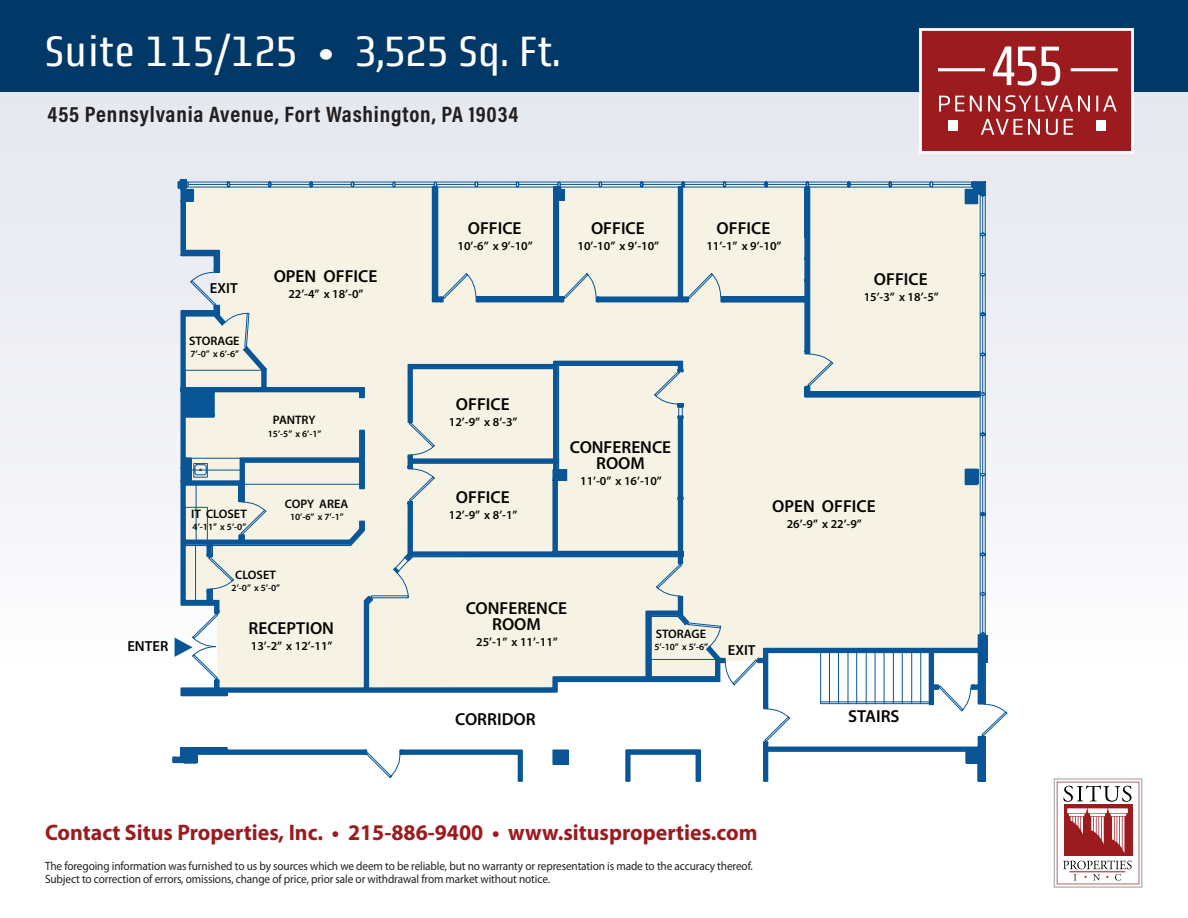
<style>
.page{position:relative;width:1188px;height:918px;background:#fff}
.page>*{position:absolute;margin:0;border:0;box-sizing:border-box;transform-origin:0 0}
.t1{font:43.95px "Obvia Condensed";letter-spacing:.01em;color:#fff;scale:1.12 1}
.t2{font:700 22.5px "Myriad Pro";color:#9c1b1f}
.t3{font:22.5px "Acumin Variable Concept";letter-spacing:.035em;color:#231f20}
.t4{font:600 17.4px/16px "Myriad Pro";color:#040503;text-align:center}
.t5{font:600 14.55px "Myriad Pro";color:#040503}
.t6{font:600 12.3px "Myriad Pro";color:#040503}
.t7{font:600 12.15px "Myriad Pro";color:#040503}
.t8{font:12px/13.5px "Myriad Pro";letter-spacing:-.01em;color:#231f20;scale:.94 1}
.t9{font:600 9.45px "Myriad Pro";color:#040503}
</style>
<div class="page">
<div style="left:0;top:58px;width:1188px;height:609px;background:linear-gradient(to bottom,#e3e5ed,#fcfcfd)"></div>
<div style="left:0;top:0;width:1188px;height:92px;background:#003868"></div>
<svg style="left:1054px;top:778px;width:88px;height:110px"></svg>
<div style="left:919px;top:28px;width:215px;height:126px;background:#9c1b1f;border:3px solid #fff"></div>
<div style="left:948px;top:121px;width:10px;height:10px;background:#fff"></div>
<div style="left:1096px;top:121px;width:10px;height:10px;background:#fff"></div>
<svg style="left:981px;top:119px;width:92px;height:16px"></svg>
<svg style="left:939px;top:95px;width:178px;height:17px"></svg>
<svg style="left:993px;top:46px;width:67px;height:40px"></svg>
<hr style="left:938px;top:68px;width:47px;height:3px;background:#fff">
<hr style="left:1071px;top:68px;width:47px;height:3px;background:#fff">
<svg style="left:171px;top:185px;width:816px;height:579px"></svg>
<div style="left:212px;top:196px;width:768px;height:397px;background:#f6f3e4"></div>
<div style="left:181px;top:190px;width:12px;height:11px;background:#095596"></div>
<div style="left:966px;top:189px;width:12px;height:15px;background:#095596"></div>
<div style="left:982px;top:635px;width:6px;height:28px;background:#095596"></div>
<div style="left:966px;top:470px;width:13px;height:14px;background:#095596"></div>
<div style="left:181px;top:197px;width:5px;height:59px;background:#095596"></div>
<div style="left:183px;top:250px;width:37px;height:6px;background:#095596"></div>
<div style="left:214px;top:254px;width:6px;height:18px;background:#095596"></div>
<svg style="left:179px;top:302px;width:187px;height:311px;background:#d6ddda"></svg>
<div style="left:239px;top:536px;width:6px;height:7px;background:#095596"></div>
<svg style="left:402px;top:360px;width:282px;height:206px;background:#ced8d7"></svg>
<div style="left:805px;top:187px;width:5px;height:167px;background:#095596"></div>
<div style="left:721px;top:297px;width:86px;height:5px;background:#095596"></div>
<div style="left:805px;top:387px;width:5px;height:10px;background:#095596"></div>
<div style="left:808px;top:392px;width:172px;height:5px;background:#095596"></div>
<div style="left:553px;top:190px;width:11px;height:11px;background:#095596"></div>
<div style="left:477px;top:297px;width:87px;height:5px;background:#095596"></div>
<div style="left:597px;top:297px;width:91px;height:5px;background:#095596"></div>
<div style="left:553px;top:190px;width:6px;height:111px;background:#095596"></div>
<hr style="left:679px;top:186px;width:4px;height:114px;background:#095596">
<div style="left:432px;top:297px;width:11px;height:5px;background:#095596"></div>
<div style="left:433px;top:186px;width:5px;height:114px;background:#095596"></div>
<div style="left:184px;top:387px;width:179px;height:5px;background:#095596"></div>
<div style="left:182px;top:390px;width:32px;height:26px;background:#095596"></div>
<hr style="left:408px;top:502px;width:4px;height:54px;background:#095596">
<div style="left:555px;top:551px;width:128px;height:6px;background:#095596"></div>
<div style="left:182px;top:458px;width:9px;height:26px;background:#095596"></div>
<div style="left:181px;top:688px;width:47px;height:8px;background:#095596"></div>
<div style="left:174px;top:757px;width:20px;height:5px;background:#095596"></div>
<div style="left:180px;top:748px;width:9px;height:13px;background:#095596"></div>
<svg style="left:183px;top:593px;width:801px;height:189px"></svg>
<div style="left:553px;top:750px;width:16px;height:14px;background:#095596"></div>
<div style="left:978px;top:635px;width:7px;height:69px;background:#095596"></div>
<svg style="left:178px;top:179px;width:809px;height:17px;background:#bbccd3"></svg>
<svg style="left:190px;top:272px;width:59px;height:51px;background:#d1dbdd"></svg>
<svg style="left:441px;top:272px;width:35px;height:28px"></svg>
<svg style="left:563px;top:272px;width:33px;height:28px"></svg>
<svg style="left:687px;top:272px;width:34px;height:28px"></svg>
<svg style="left:394px;top:556px;width:16px;height:42px"></svg>
<svg style="left:193px;top:362px;width:491px;height:174px;background:#dee3dc"></svg>
<svg style="left:655px;top:563px;width:28px;height:33px"></svg>
<svg style="left:807px;top:354px;width:27px;height:33px"></svg>
<svg style="left:687px;top:622px;width:35px;height:26px"></svg>
<svg style="left:624px;top:659px;width:383px;height:123px"></svg>
<svg style="left:207px;top:556px;width:28px;height:33px"></svg>
<svg style="left:175px;top:613px;width:44px;height:67px"></svg>
<h1 class="t1" style="left:45px;top:26px;width:461px">Suite 115/125 • 3,525 Sq. Ft.</h1>
<h2 class="t3" style="left:48px;top:99px;width:472px">455 Pennsylvania Avenue, Fort Washington, PA 19034</h2>
<p class="t5" style="left:210px;top:280px;width:29px">EXIT</p>
<p class="t6" style="left:189px;top:334px;width:52px">STORAGE</p>
<p class="t9" style="left:190px;top:349px;width:50px">7’-0” x 6’-6”</p>
<h3 class="t4" style="left:274px;top:268px;width:105px">OPEN OFFICE</h3>
<p class="t7" style="left:288px;top:287px;width:77px">22’-4” x 18’-0”</p>
<p class="t6" style="left:273px;top:414px;width:44px">PANTRY</p>
<p class="t9" style="left:268px;top:429px;width:55px">15’-5” x 6’-1”</p>
<p class="t6" style="left:191px;top:507px;width:57px">IT CLOSET</p>
<p class="t9" style="left:193px;top:522px;width:55px">4’-11” x 5’-0”</p>
<p class="t6" style="left:285px;top:497px;width:65px">COPY AREA</p>
<p class="t9" style="left:290px;top:512px;width:55px">10’-6” x 7’-1”</p>
<p class="t6" style="left:235px;top:568px;width:42px">CLOSET</p>
<p class="t9" style="left:232px;top:583px;width:50px">2’-0” x 5’-0”</p>
<h3 class="t4" style="left:468px;top:220px;width:55px">OFFICE</h3>
<p class="t7" style="left:458px;top:239px;width:77px">10’-6” x 9’-10”</p>
<h3 class="t4" style="left:456px;top:396px;width:55px">OFFICE</h3>
<p class="t7" style="left:449px;top:415px;width:70px">12’-9” x 8’-3”</p>
<h3 class="t4" style="left:456px;top:490px;width:55px">OFFICE</h3>
<p class="t7" style="left:449px;top:508px;width:70px">12’-9” x 8’-1”</p>
<h3 class="t4" style="left:591px;top:220px;width:55px">OFFICE</h3>
<p class="t7" style="left:578px;top:239px;width:83px">10’-10” x 9’-10”</p>
<h3 class="t4" style="left:717px;top:220px;width:55px">OFFICE</h3>
<p class="t7" style="left:706px;top:239px;width:77px">11’-1” x 9’-10”</p>
<h3 class="t4" style="left:874px;top:271px;width:55px">OFFICE</h3>
<p class="t7" style="left:864px;top:290px;width:77px">15’-3” x 18’-5”</p>
<h3 class="t4" style="left:570px;top:439px;width:103px">CONFERENCE<br>ROOM</h3>
<p class="t7" style="left:580px;top:474px;width:83px">11’-0” x 16’-10”</p>
<h3 class="t4" style="left:772px;top:499px;width:105px">OPEN OFFICE</h3>
<p class="t7" style="left:787px;top:518px;width:77px">26’-9” x 22’-9”</p>
<p class="t5" style="left:127px;top:638px;width:42px">ENTER</p>
<h3 class="t4" style="left:249px;top:621px;width:87px">RECEPTION</h3>
<p class="t7" style="left:251px;top:640px;width:83px">13’-2” x 12’-11”</p>
<h3 class="t4" style="left:466px;top:600px;width:103px">CONFERENCE<br>ROOM</h3>
<p class="t7" style="left:476px;top:635px;width:83px">25’-1” x 11’-11”</p>
<p class="t6" style="left:656px;top:627px;width:52px">STORAGE</p>
<p class="t9" style="left:654px;top:642px;width:55px">5’-10” x 5’-6”</p>
<p class="t5" style="left:728px;top:642px;width:29px">EXIT</p>
<h3 class="t4" style="left:455px;top:711px;width:82px">CORRIDOR</h3>
<h3 class="t4" style="left:848px;top:709px;width:53px">STAIRS</h3>
<h2 class="t2" style="left:45px;top:820px;width:714px">Contact Situs Properties, Inc. • 215-886-9400 • www.situsproperties.com</h2>
<p class="t8" style="left:45px;top:859px;width:755px">The foregoing information was furnished to us by sources which we deem to be reliable, but no warranty or representation is made to the accuracy thereof.<br>Subject to correction of errors, omissions, change of price, prior sale or withdrawal from market without notice.</p>
</div>
